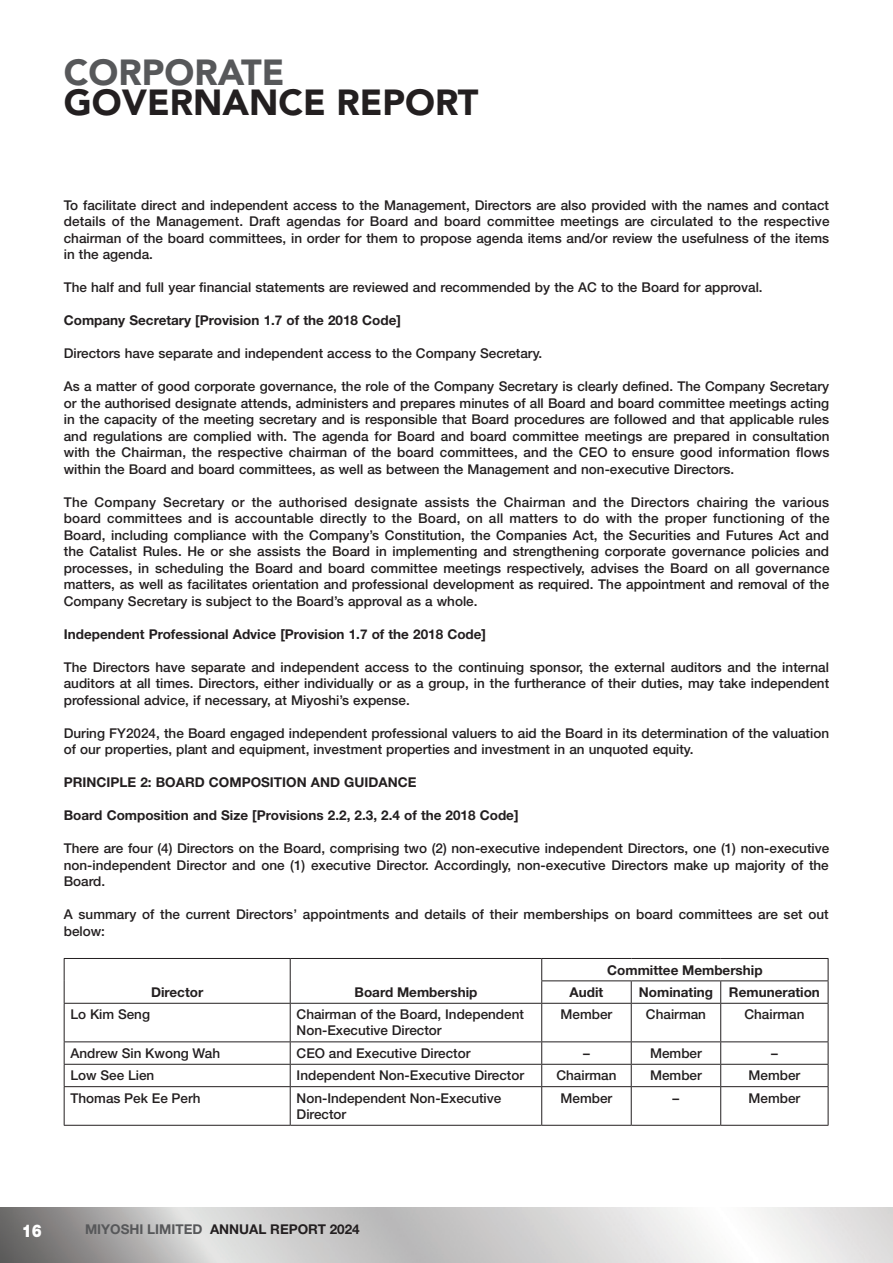
<style>
.page{position:relative;width:893px;height:1263px;background:#fff}
.page>*{position:absolute;margin:0;border:0;box-sizing:border-box;transform-origin:0 0}
.t1{font:900 36px "Avenir LT Std";color:#231f20}
.t2{font:900 36px "Avenir LT Std";color:#57585a}
.t3{font:900 17.55px "Helvetica Neue LT Std";color:#fff;scale:.85 1}
.t4{font:500 13.5px/16.5px "Helvetica Neue LT Std";color:#231f20;text-align:justify}
.t5{font:700 13.5px "Helvetica Neue LT Std";color:#231f20}
.s1{color:#57585a}
</style>
<div class="page">
<img style="left:0;top:1207px;width:893px;height:56px">
<hr style="left:64px;top:958px;width:226px;height:1px;background:#231f20">
<hr style="left:290px;top:958px;width:252px;height:1px;background:#231f20">
<hr style="left:542px;top:958px;width:89px;height:1px;background:#231f20">
<hr style="left:631px;top:958px;width:90px;height:1px;background:#231f20">
<hr style="left:721px;top:958px;width:107px;height:1px;background:#231f20">
<hr style="left:541px;top:980px;width:90px;height:1px;background:#231f20">
<hr style="left:631px;top:980px;width:90px;height:1px;background:#231f20">
<hr style="left:721px;top:980px;width:107px;height:1px;background:#231f20">
<hr style="left:64px;top:1003px;width:226px;height:1px;background:#231f20">
<hr style="left:290px;top:1003px;width:252px;height:1px;background:#231f20">
<hr style="left:542px;top:1003px;width:89px;height:1px;background:#231f20">
<hr style="left:631px;top:1003px;width:90px;height:1px;background:#231f20">
<hr style="left:721px;top:1003px;width:107px;height:1px;background:#231f20">
<hr style="left:64px;top:1041px;width:226px;height:1px;background:#231f20">
<hr style="left:290px;top:1041px;width:252px;height:1px;background:#231f20">
<hr style="left:542px;top:1041px;width:89px;height:1px;background:#231f20">
<hr style="left:631px;top:1041px;width:90px;height:1px;background:#231f20">
<hr style="left:721px;top:1041px;width:107px;height:1px;background:#231f20">
<hr style="left:64px;top:1064px;width:226px;height:1px;background:#231f20">
<hr style="left:290px;top:1064px;width:252px;height:1px;background:#231f20">
<hr style="left:542px;top:1064px;width:89px;height:1px;background:#231f20">
<hr style="left:631px;top:1064px;width:90px;height:1px;background:#231f20">
<hr style="left:721px;top:1064px;width:107px;height:1px;background:#231f20">
<hr style="left:64px;top:1086px;width:226px;height:1px;background:#231f20">
<hr style="left:290px;top:1086px;width:252px;height:1px;background:#231f20">
<hr style="left:542px;top:1086px;width:89px;height:1px;background:#231f20">
<hr style="left:631px;top:1086px;width:90px;height:1px;background:#231f20">
<hr style="left:721px;top:1086px;width:107px;height:1px;background:#231f20">
<hr style="left:64px;top:1125px;width:226px;height:1px;background:#231f20">
<hr style="left:290px;top:1125px;width:252px;height:1px;background:#231f20">
<hr style="left:542px;top:1125px;width:89px;height:1px;background:#231f20">
<hr style="left:631px;top:1125px;width:90px;height:1px;background:#231f20">
<hr style="left:721px;top:1125px;width:107px;height:1px;background:#231f20">
<svg style="left:64px;top:959px;width:1px;height:44px"></svg>
<hr style="left:64px;top:1004px;width:1px;height:37px;background:#231f20">
<svg style="left:64px;top:1042px;width:1px;height:44px"></svg>
<hr style="left:64px;top:1087px;width:1px;height:38px;background:#231f20">
<svg style="left:290px;top:959px;width:1px;height:44px"></svg>
<svg style="left:541px;top:959px;width:1px;height:44px"></svg>
<svg style="left:631px;top:981px;width:1px;height:22px"></svg>
<svg style="left:720px;top:981px;width:1px;height:22px"></svg>
<svg style="left:828px;top:959px;width:1px;height:44px"></svg>
<hr style="left:290px;top:1004px;width:1px;height:37px;background:#231f20">
<hr style="left:541px;top:1004px;width:1px;height:37px;background:#231f20">
<hr style="left:631px;top:1004px;width:1px;height:37px;background:#231f20">
<hr style="left:720px;top:1004px;width:1px;height:37px;background:#231f20">
<hr style="left:828px;top:1004px;width:1px;height:37px;background:#231f20">
<svg style="left:290px;top:1042px;width:1px;height:44px"></svg>
<svg style="left:541px;top:1042px;width:1px;height:44px"></svg>
<svg style="left:631px;top:1042px;width:1px;height:44px"></svg>
<svg style="left:720px;top:1042px;width:1px;height:44px"></svg>
<svg style="left:828px;top:1042px;width:1px;height:44px"></svg>
<hr style="left:290px;top:1087px;width:1px;height:38px;background:#231f20">
<hr style="left:541px;top:1087px;width:1px;height:38px;background:#231f20">
<hr style="left:631px;top:1087px;width:1px;height:38px;background:#231f20">
<hr style="left:720px;top:1087px;width:1px;height:38px;background:#231f20">
<hr style="left:828px;top:1087px;width:1px;height:38px;background:#231f20">
<h1 class="t2" style="left:64px;top:51px;width:222px">CORPORATE</h1>
<h1 class="t1" style="left:64px;top:81px;width:416px">GOVERNANCE REPORT</h1>
<p class="t4" style="left:64px;top:196px;width:767px">To facilitate direct and independent access to the Management, Directors are also provided with the names and contact details of the Management. Draft agendas for Board and board committee meetings are circulated to the respective chairman of the board committees, in order for them to propose agenda items and/or review the usefulness of the items in the agenda.</p>
<p class="t4" style="left:64px;top:279px;width:700px">The half and full year financial statements are reviewed and recommended by the AC to the Board for approval.</p>
<p class="t5" style="left:64px;top:312px;width:339px">Company Secretary [Provision 1.7 of the 2018 Code]</p>
<p class="t4" style="left:64px;top:345px;width:480px">Directors have separate and independent access to the Company Secretary.</p>
<p class="t4" style="left:64px;top:378px;width:767px">As a matter of good corporate governance, the role of the Company Secretary is clearly defined. The Company Secretary or the authorised designate attends, administers and prepares minutes of all Board and board committee meetings acting in the capacity of the meeting secretary and is responsible that Board procedures are followed and that applicable rules and regulations are complied with. The agenda for Board and board committee meetings are prepared in consultation with the Chairman, the respective chairman of the board committees, and the CEO to ensure good information flows within the Board and board committees, as well as between the Management and non-executive Directors.</p>
<p class="t4" style="left:64px;top:493px;width:767px">The Company Secretary or the authorised designate assists the Chairman and the Directors chairing the various board committees and is accountable directly to the Board, on all matters to do with the proper functioning of the Board, including compliance with the Company’s Constitution, the Companies Act, the Securities and Futures Act and the Catalist Rules. He or she assists the Board in implementing and strengthening corporate governance policies and processes, in scheduling the Board and board committee meetings respectively, advises the Board on all governance matters, as well as facilitates orientation and professional development as required. The appointment and removal of the Company Secretary is subject to the Board’s approval as a whole.</p>
<p class="t5" style="left:64px;top:625px;width:424px">Independent Professional Advice [Provision 1.7 of the 2018 Code]</p>
<p class="t4" style="left:64px;top:658px;width:767px">The Directors have separate and independent access to the continuing sponsor, the external auditors and the internal auditors at all times. Directors, either individually or as a group, in the furtherance of their duties, may take independent professional advice, if necessary, at Miyoshi’s expense.</p>
<p class="t4" style="left:64px;top:724px;width:767px">During FY2024, the Board engaged independent professional valuers to aid the Board in its determination of the valuation of our properties, plant and equipment, investment properties and investment in an unquoted equity.</p>
<p class="t5" style="left:64px;top:774px;width:354px">PRINCIPLE 2: BOARD COMPOSITION AND GUIDANCE</p>
<p class="t5" style="left:64px;top:807px;width:456px">Board Composition and Size [Provisions 2.2, 2.3, 2.4 of the 2018 Code]</p>
<p class="t4" style="left:64px;top:840px;width:767px">There are four (4) Directors on the Board, comprising two (2) non-executive independent Directors, one (1) non-executive non-independent Director and one (1) executive Director. Accordingly, non-executive Directors make up majority of the Board.</p>
<p class="t4" style="left:64px;top:906px;width:766px">A summary of the current Directors’ appointments and details of their memberships on board committees are set out below:</p>
<p class="t5" style="left:151px;top:984px;width:54px">Director</p>
<p class="t5" style="left:354px;top:984px;width:124px">Board Membership</p>
<p class="t5" style="left:607px;top:961px;width:157px">Committee Membership</p>
<p class="t5" style="left:570px;top:984px;width:35px">Audit</p>
<p class="t5" style="left:639px;top:984px;width:76px">Nominating</p>
<p class="t5" style="left:729px;top:984px;width:92px">Remuneration</p>
<p class="t4" style="left:71px;top:1006px;width:81px">Lo Kim Seng</p>
<p class="t4" style="left:297px;top:1006px;width:229px">Chairman of the Board, Independent<br>Non-Executive Director</p>
<p class="t4" style="left:561px;top:1006px;width:53px">Member</p>
<p class="t4" style="left:646px;top:1006px;width:62px">Chairman</p>
<p class="t4" style="left:744px;top:1006px;width:62px">Chairman</p>
<p class="t4" style="left:71px;top:1045px;width:151px">Andrew Sin Kwong Wah</p>
<p class="t4" style="left:297px;top:1045px;width:175px">CEO and Executive Director</p>
<p class="t4" style="left:583px;top:1045px;width:8px">–</p>
<p class="t4" style="left:650px;top:1045px;width:53px">Member</p>
<p class="t4" style="left:771px;top:1045px;width:8px">–</p>
<p class="t4" style="left:71px;top:1067px;width:85px">Low See Lien</p>
<p class="t4" style="left:297px;top:1067px;width:229px">Independent Non-Executive Director</p>
<p class="t4" style="left:556px;top:1067px;width:62px">Chairman</p>
<p class="t4" style="left:650px;top:1067px;width:53px">Member</p>
<p class="t4" style="left:748px;top:1067px;width:53px">Member</p>
<p class="t4" style="left:71px;top:1089px;width:132px">Thomas Pek Ee Perh</p>
<p class="t4" style="left:297px;top:1090px;width:206px">Non-Independent Non-Executive<br>Director</p>
<p class="t4" style="left:561px;top:1089px;width:53px">Member</p>
<p class="t4" style="left:673px;top:1089px;width:8px">–</p>
<p class="t4" style="left:748px;top:1089px;width:53px">Member</p>
<p class="t3" style="left:22px;top:1220px;width:25px">16</p>
<p class="t5" style="left:85px;top:1221px;width:276px"><span class="s1">MIYOSHI LIMITED</span> ANNUAL REPORT 2024</p>
</div>
